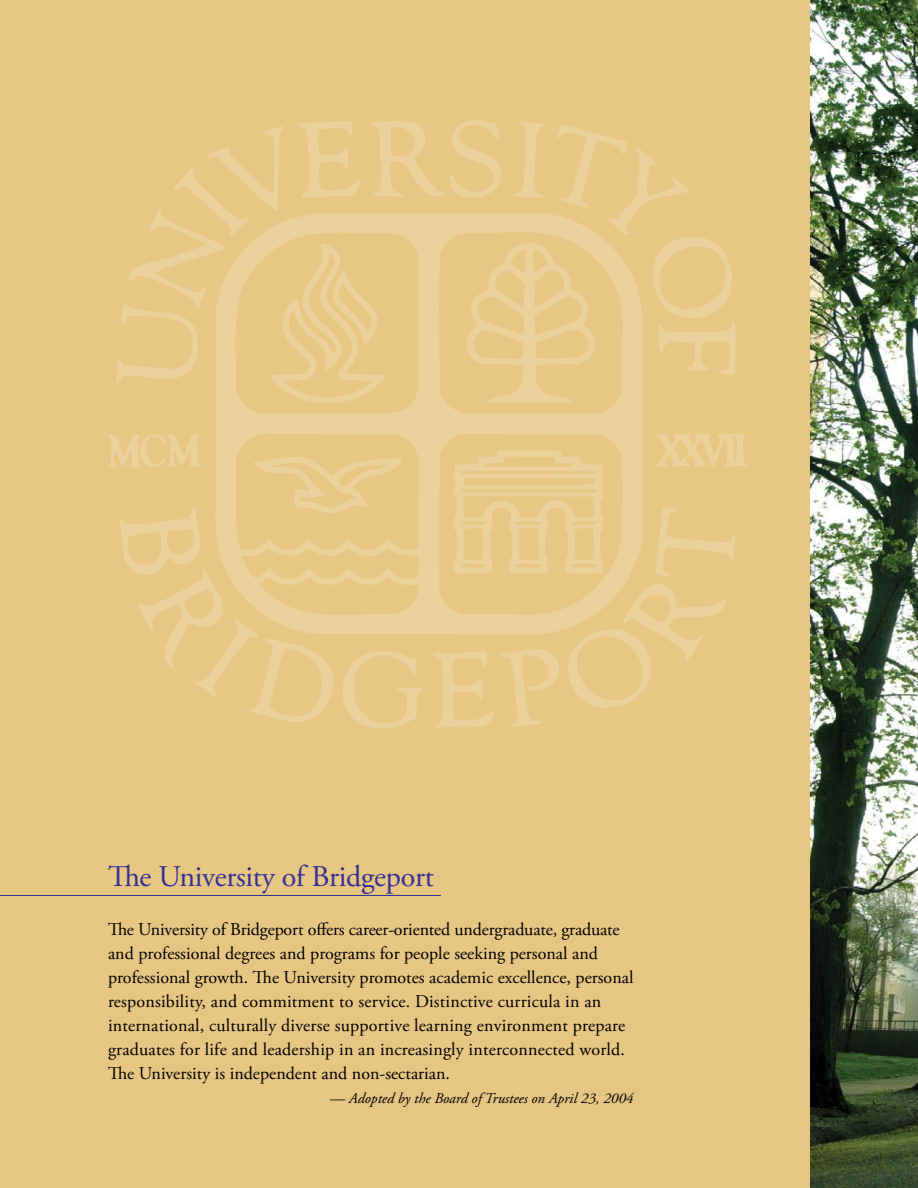
<style>
.page{position:relative;width:918px;height:1188px;background:#e7c583}
.page>*{position:absolute;margin:0;border:0;box-sizing:border-box;transform-origin:0 0}
.t1{font:30px "Adobe Garamond Pro";letter-spacing:-.01em;color:#333092}
.t2{font:18px/24px "Adobe Garamond Pro";color:#000}
.t3{font:italic 15px "Adobe Garamond Pro";color:#000}
</style>
<div class="page">
<hr style="left:0;top:895px;width:441px;height:1px;background:#333092">
<svg style="left:116px;top:120px;width:620px;height:263px"></svg>
<svg style="left:212px;top:213px;width:431px;height:421px"></svg>
<svg style="left:108px;top:431px;width:315px;height:298px"></svg>
<svg style="left:433px;top:433px;width:314px;height:294px"></svg>
<img style="left:810px;top:0;width:108px;height:1188px">
<h1 class="t1" style="left:108px;top:858px;width:328px">The University of Bridgeport</h1>
<p class="t2" style="left:108px;top:918px;width:527px">The University of Bridgeport offers career-oriented undergraduate, graduate and professional degrees and programs for people seeking personal and professional growth. The University promotes academic excellence, personal responsibility, and commitment to service. Distinctive curricula in an international, culturally diverse supportive learning environment prepare graduates for life and leadership in an increasingly interconnected world.<br>The University is independent and non-sectarian.</p>
<p class="t3" style="left:330px;top:1089px;width:305px">— Adopted by the Board of Trustees on April 23, 2004</p>
</div>
